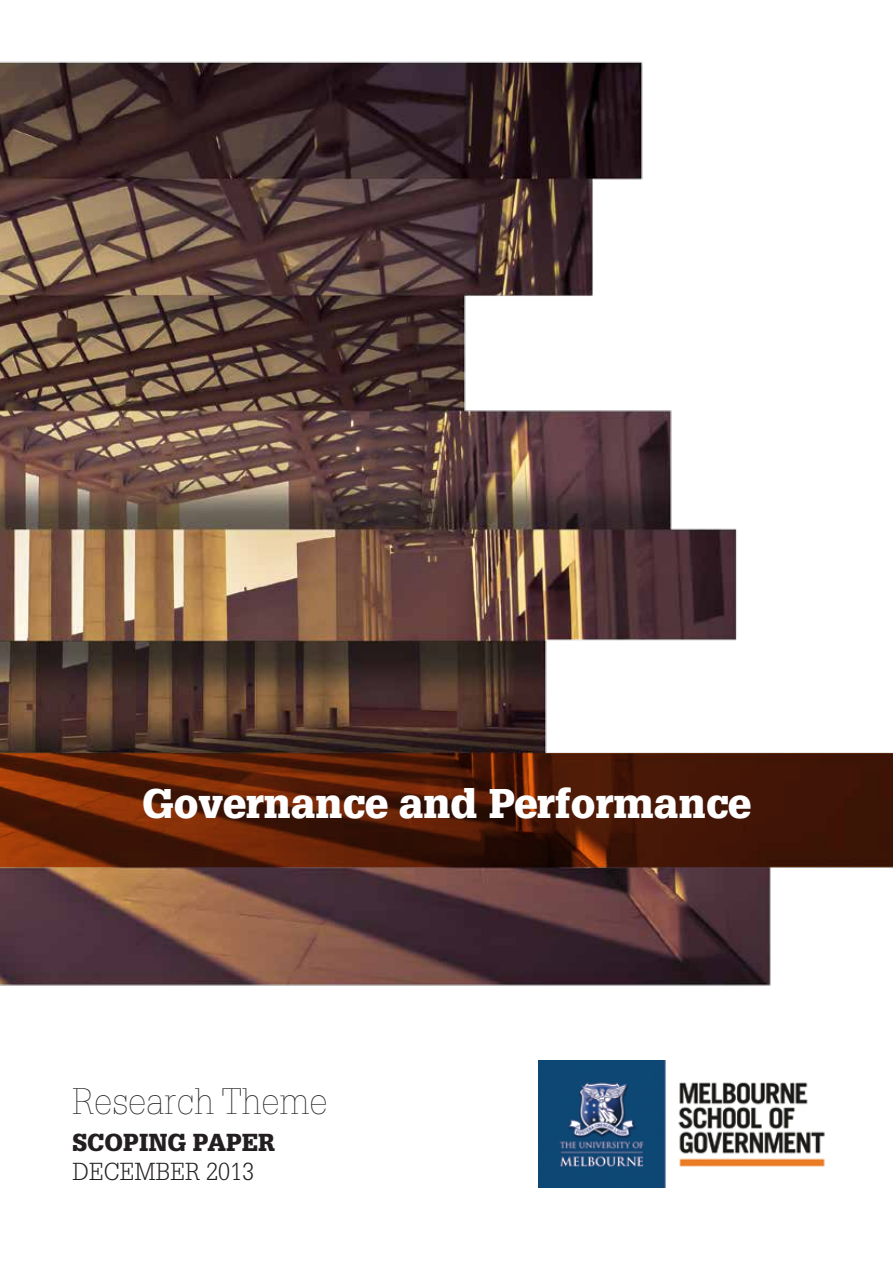
<style>
.page{position:relative;width:893px;height:1263px;background:#fff}
.page>*{position:absolute;margin:0;border:0;box-sizing:border-box;transform-origin:0 0}
.t1{font:900 40.5px "Glypha";color:#fff}
.t2{font:100 36px "Glypha";color:#231f20}
.t3{font:900 24px "Glypha";color:#231f20}
.t4{font:300 24px "Glypha";color:#231f20}
</style>
<div class="page">
<img style="left:0;top:61px;width:893px;height:925px">
<img style="left:538px;top:1061px;width:287px;height:127px">
<svg style="left:0;top:753px;width:893px;height:114px;background:#501b06"></svg>
<p class="t1" style="left:142px;top:779px;width:610px">Governance and Performance</p>
<p class="t2" style="left:73px;top:1080px;width:257px">Research Theme</p>
<p class="t3" style="left:73px;top:1128px;width:204px">SCOPING PAPER</p>
<p class="t4" style="left:73px;top:1157px;width:183px">DECEMBER 2013</p>
</div>
